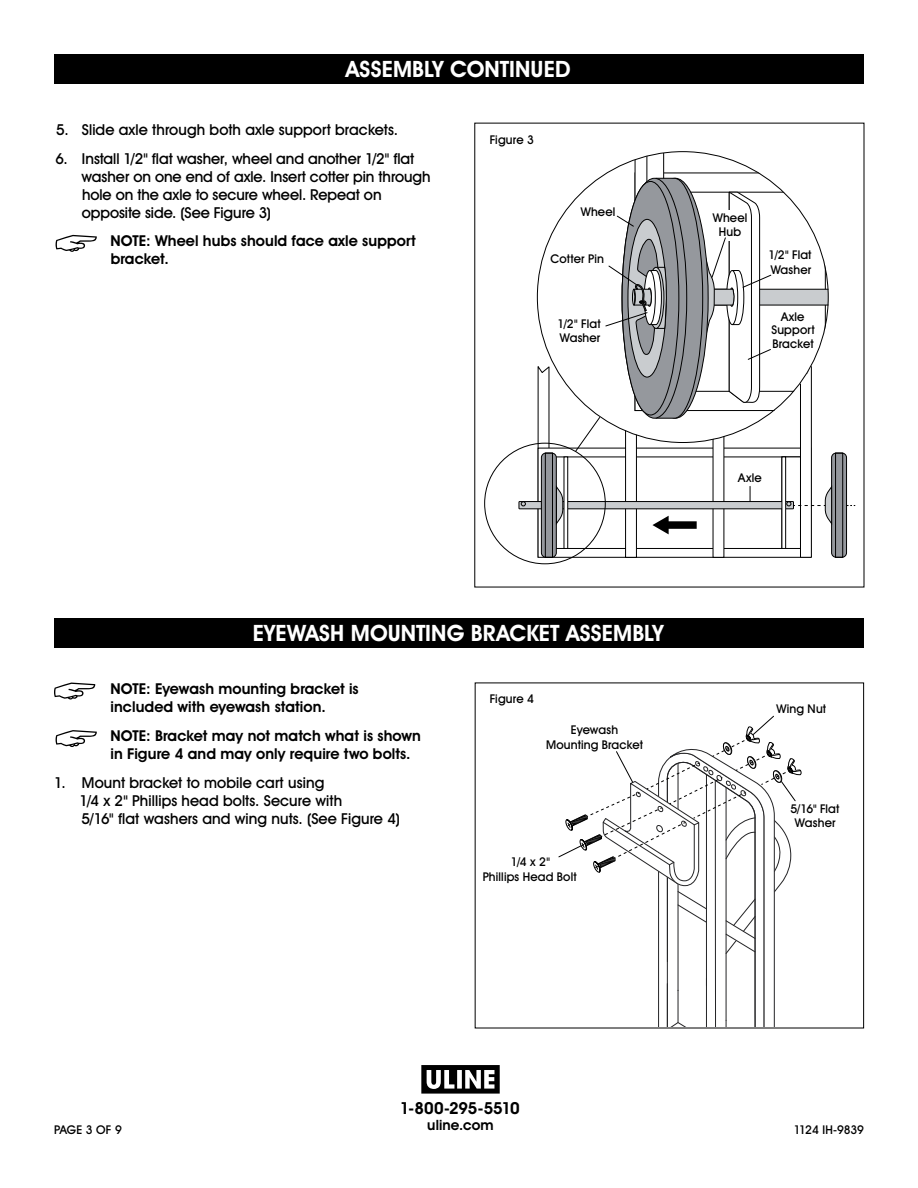
<style>
.page{position:relative;width:918px;height:1188px;background:#fff}
.page>*{position:absolute;margin:0;border:0;box-sizing:border-box;transform-origin:0 0}
.t1{font:700 22.5px "Uline Two Knine";letter-spacing:.005em;color:#fff}
.t2{font:700 16.5px "Uline Two Knine";letter-spacing:-.015em;color:#000}
.t3{font:15px/18px "Uline Two Knine";color:#000}
.t4{font:700 15px/18px "Uline Two Knine";letter-spacing:.005em;color:#000}
.t5{font:700 14.25px "Uline Two Knine";letter-spacing:.01em;color:#000}
.t6{font:12px/14.4px "Uline Two Knine";letter-spacing:.015em;color:#000;text-align:center}
.t7{font:12px "Uline Two Knine";letter-spacing:-.02em;color:#000}
</style>
<div class="page">
<svg style="left:56px;top:235px;width:41px;height:17px"></svg>
<svg style="left:537px;top:366px;width:13px;height:192px"></svg>
<svg style="left:563px;top:459px;width:11px;height:88px"></svg>
<div style="left:832px;top:453px;width:15px;height:104px;background:#95989d;border-radius:5px"></div>
<div style="left:831px;top:453px;width:16px;height:105px;border:1px solid #000;border-radius:5px"></div>
<div style="left:835px;top:453px;width:8px;height:105px;border:1px solid #000"></div>
<div style="left:519px;top:502px;width:274px;height:7px;background:#c9cccf"></div>
<div style="left:519px;top:501px;width:275px;height:8px;border:1px solid #000"></div>
<svg style="left:521px;top:501px;width:5px;height:5px"></svg>
<div style="left:564px;top:457px;width:4px;height:92px;border:1px solid #000"></div>
<div style="left:541px;top:453px;width:15px;height:104px;background:#95989d;border-radius:5px"></div>
<div style="left:541px;top:453px;width:16px;height:105px;border:1px solid #000;border-radius:5px"></div>
<div style="left:545px;top:453px;width:8px;height:105px;border:1px solid #000"></div>
<svg style="left:556px;top:484px;width:8px;height:42px"></svg>
<div style="left:54px;top:54px;width:810px;height:30px;background:#000"></div>
<div style="left:54px;top:618px;width:810px;height:30px;background:#000"></div>
<svg style="left:558px;top:715px;width:243px;height:312px"></svg>
<svg style="left:574px;top:152px;width:258px;height:406px"></svg>
<svg style="left:54px;top:683px;width:41px;height:17px"></svg>
<svg style="left:56px;top:730px;width:41px;height:17px"></svg>
<svg style="left:421px;top:1065px;width:79px;height:29px"></svg>
<h1 class="t1" style="left:346px;top:56px;width:226px">ASSEMBLY CONTINUED</h1>
<p class="t3" style="left:56px;top:120px;width:344px">5. Slide axle through both axle support brackets.</p>
<p class="t3" style="left:82px;top:149px;width:351px;text-indent:-26px">6. Install 1/2" flat washer, wheel and another 1/2" flat washer on one end of axle. Insert cotter pin through hole on the axle to secure wheel. Repeat on opposite side. (See Figure 3)</p>
<p class="t4" style="left:110px;top:232px;width:307px">NOTE: Wheel hubs should face axle support bracket.</p>
<p class="t6" style="left:490px;top:132px;width:46px">Figure 3</p>
<p class="t6" style="left:581px;top:204px;width:36px">Wheel</p>
<p class="t6" style="left:550px;top:251px;width:55px">Cotter Pin</p>
<p class="t6" style="left:558px;top:316px;width:45px;text-align:left">1/2" Flat<br>Washer</p>
<p class="t6" style="left:713px;top:211px;width:36px;line-height:13.5px">Wheel<br>Hub</p>
<p class="t6" style="left:769px;top:248px;width:45px;text-align:left">1/2" Flat<br>Washer</p>
<p class="t6" style="left:771px;top:310px;width:45px;line-height:13.5px">Axle<br>Support<br>Bracket</p>
<p class="t6" style="left:738px;top:471px;width:25px">Axle</p>
<h1 class="t1" style="left:253px;top:620px;width:412px">EYEWASH MOUNTING BRACKET ASSEMBLY</h1>
<p class="t4" style="left:110px;top:680px;width:250px">NOTE: Eyewash mounting bracket is included with eyewash station.</p>
<p class="t4" style="left:110px;top:727px;width:312px">NOTE: Bracket may not match what is shown in Figure 4 and may only require two bolts.</p>
<p class="t3" style="left:80px;top:773px;width:322px;text-indent:-26px">1. Mount bracket to mobile cart using<br>1/4 x 2" Phillips head bolts. Secure with<br>5/16" flat washers and wing nuts. (See Figure 4)</p>
<p class="t6" style="left:490px;top:692px;width:46px">Figure 4</p>
<p class="t6" style="left:546px;top:723px;width:98px">Eyewash<br>Mounting Bracket</p>
<p class="t6" style="left:483px;top:855px;width:96px">1/4 x 2"<br>Phillips Head Bolt</p>
<p class="t6" style="left:776px;top:701px;width:51px">Wing Nut</p>
<p class="t6" style="left:790px;top:801px;width:51px">5/16" Flat<br>Washer</p>
<p class="t2" style="left:400px;top:1098px;width:121px">1-800-295-5510</p>
<p class="t5" style="left:427px;top:1117px;width:68px">uline.com</p>
<p class="t6" style="left:54px;top:1122px;width:69px">PAGE 3 OF 9</p>
<p class="t7" style="left:794px;top:1122px;width:72px">1124 IH-9839</p>
</div>
